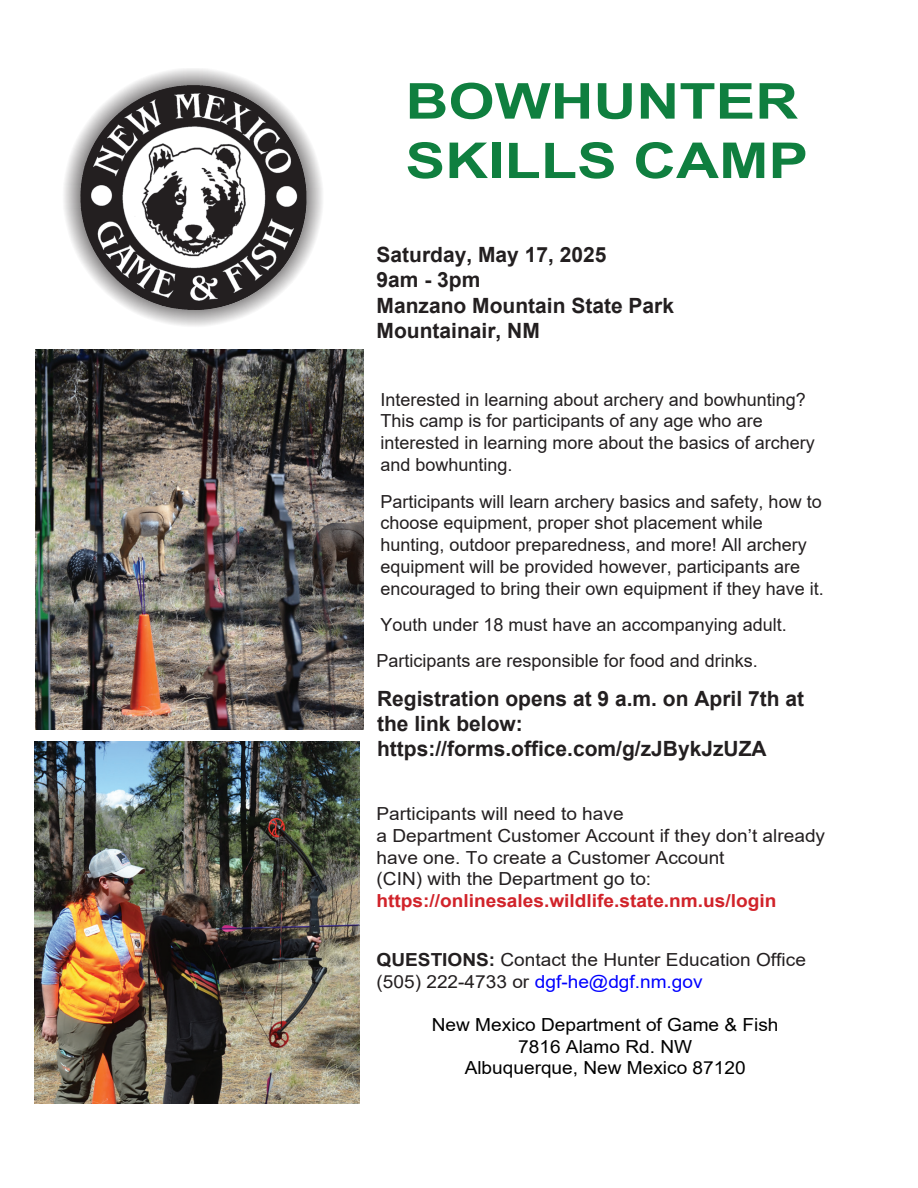
<style>
.page{position:relative;width:918px;height:1188px;background:#fff}
.page>*{position:absolute;margin:0;border:0;box-sizing:border-box;transform-origin:0 0}
.t1{font:700 49.5px/59.4px "Arial";color:#0f7f3f;scale:1.2 1}
.t2{font:700 21px/25.2px "Arial";color:#231f20}
.t3{font:18px/21.8px "Arial";color:#231f20}
.t4{font:18px/21.6px "Arial";color:#231f20;scale:1.06 1}
.t5{font:18px/21.6px "Arial";color:#000;text-align:center;scale:1.06 1}
.t6{font:700 18px "Arial";color:#d1232a;scale:1.06 1}
.s1{font-weight:700}
.s2{color:#00f}
</style>
<div class="page">
<svg style="left:64px;top:69px;width:259px;height:257px"></svg>
<img style="left:113px;top:85px;width:74px;height:33px">
<img style="left:35px;top:349px;width:329px;height:380px">
<img style="left:34px;top:742px;width:326px;height:362px">
<h1 class="t1" style="left:406px;top:72px;width:337px">BOWHUNTER<br>SKILLS CAMP</h1>
<p class="t2" style="left:377px;top:242px;width:299px">Saturday, May 17, 2025<br>9am - 3pm<br>Manzano Mountain State Park<br>Mountainair, NM</p>
<p class="t3" style="left:381px;top:388px;width:436px">Interested in learning about archery and bowhunting?<br>This camp is for participants of any age who are interested in learning more about the basics of archery and bowhunting.</p>
<p class="t3" style="left:381px;top:490px;width:445px">Participants will learn archery basics and safety, how to choose equipment, proper shot placement while hunting, outdoor preparedness, and more! All archery equipment will be provided however, participants are encouraged to bring their own equipment if they have it.</p>
<p class="t3" style="left:377px;top:606px;width:412px;line-height:36.3px">Youth under 18 must have an accompanying adult.<br>Participants are responsible for food and drinks.</p>
<p class="t2" style="left:377px;top:686px;width:429px">Registration opens at 9 a.m. on April 7th at the link below: https://forms.office.com/g/zJBykJzUZA</p>
<p class="t4" style="left:377px;top:803px;width:425px">Participants will need to have<br>a Department Customer Account if they don’t already have one. To create a Customer Account<br>(CIN) with the Department go to:</p>
<p class="t6" style="left:377px;top:888px;width:379px">https://onlinesales.wildlife.state.nm.us/login</p>
<p class="t4" style="left:377px;top:949px;width:407px"><span class="s1">QUESTIONS:</span> Contact the Hunter Education Office (505) 222-4733 or <span class="s2">dgf-he@dgf.nm.gov</span></p>
<p class="t5" style="left:432px;top:1014px;width:329px">New Mexico Department of Game &amp; Fish<br>7816 Alamo Rd. NW<br>Albuquerque, New Mexico 87120</p>
</div>
